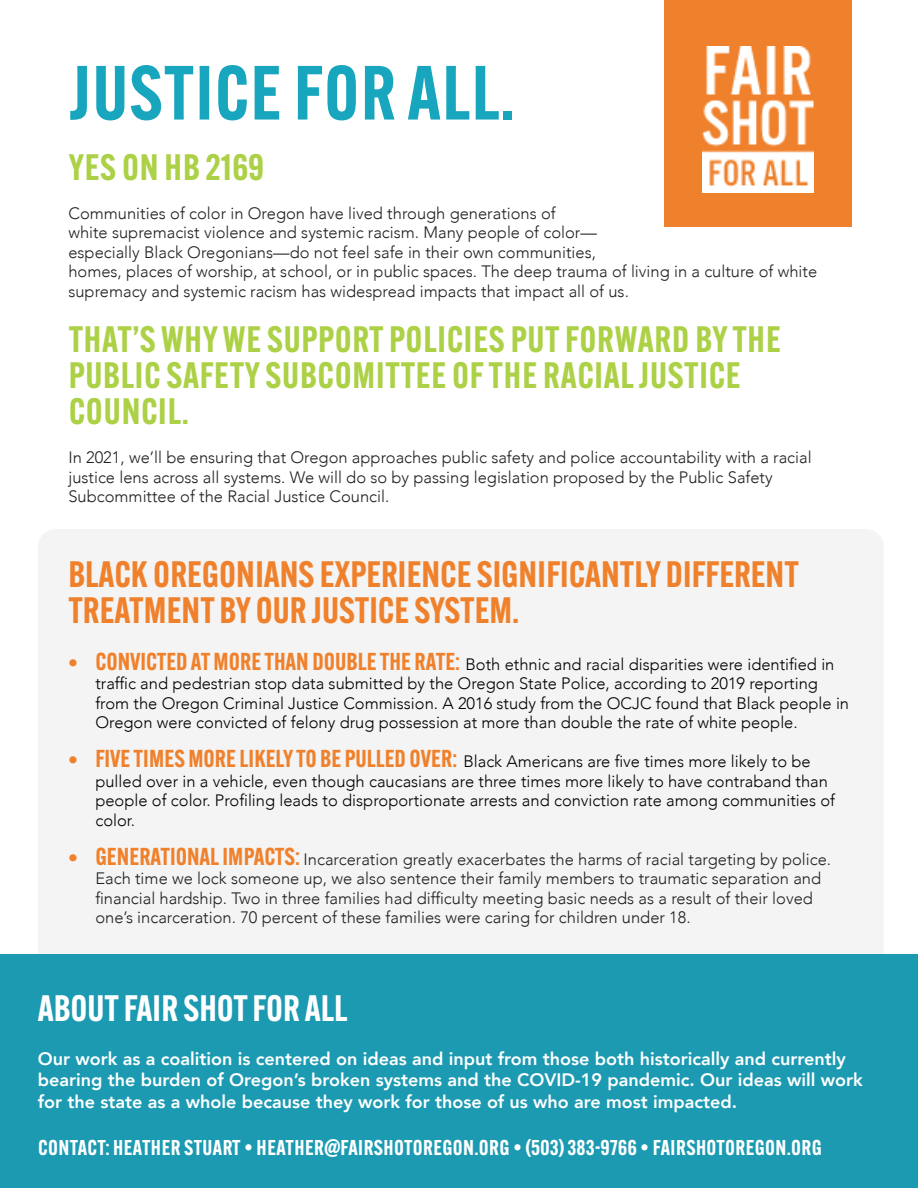
<style>
.page{position:relative;width:918px;height:1188px;background:#fff}
.page>*{position:absolute;margin:0;border:0;box-sizing:border-box;transform-origin:0 0}
.t1{font:600 75px "Alternate Gothic ATF";letter-spacing:.02em;color:#17a6bd}
.t2{font:600 36px/36px "Alternate Gothic ATF";letter-spacing:.02em;color:#acd146}
.t3{font:600 36px/36px "Alternate Gothic ATF";color:#f0812c}
.t4{font:600 36px "Alternate Gothic ATF";color:#fff}
.t5{font:600 21px "Alternate Gothic ATF";letter-spacing:.02em;color:#fff}
.t6{font:800 18px/21.6px "Avenir";color:#fff}
.t7{font:300 16.5px/19.5px "Avenir";color:#231f20}
.t8{font:300 16.5px/19.5px "Avenir";color:#000}
.s1{font-family:"Alternate Gothic ATF";font-weight:600;font-size:24px;color:#f0812c}
</style>
<div class="page">
<div style="left:38px;top:529px;width:846px;height:560px;background:#f4f4f4;border-radius:18px"></div>
<div style="left:664px;top:0;width:187px;height:227px;background:#f0812c"></div>
<div style="left:0;top:954px;width:918px;height:234px;background:#1b9ab2"></div>
<img style="left:702px;top:47px;width:112px;height:145px">
<p class="t1" style="left:69px;top:45px;width:448px">JUSTICE FOR ALL.</p>
<p class="t2" style="left:69px;top:148px;width:197px">YES ON HB 2169</p>
<p class="t7" style="left:68px;top:203px;width:750px">Communities of color in Oregon have lived through generations of<br>white supremacist violence and systemic racism. Many people of color—<br>especially Black Oregonians—do not feel safe in their own communities,<br>homes, places of worship, at school, or in public spaces. The deep trauma of living in a culture of white supremacy and systemic racism has widespread impacts that impact all of us.</p>
<p class="t2" style="left:69px;top:321px;width:714px">THAT’S WHY WE SUPPORT POLICIES PUT FORWARD BY THE<br>PUBLIC SAFETY SUBCOMITTEE OF THE RACIAL JUSTICE<br>COUNCIL.</p>
<p class="t7" style="left:68px;top:448px;width:745px">In 2021, we’ll be ensuring that Oregon approaches public safety and police accountability with a racial justice lens across all systems. We will do so by passing legislation proposed by the Public Safety<br>Subcommittee of the Racial Justice Council.</p>
<p class="t3" style="left:68px;top:556px;width:732px">BLACK OREGONIANS EXPERIENCE SIGNIFICANTLY DIFFERENT<br>TREATMENT BY OUR JUSTICE SYSTEM.</p>
<p class="t8" style="left:95px;top:654px;width:755px;text-indent:-27px"><span class="s1">• CONVICTED AT MORE THAN DOUBLE THE RATE:</span> Both ethnic and racial disparities were identified in traffic and pedestrian stop data submitted by the Oregon State Police, according to 2019 reporting from the Oregon Criminal Justice Commission. A 2016 study from the OCJC found that Black people in Oregon were convicted of felony drug possession at more than double the rate of white people.</p>
<p class="t8" style="left:95px;top:752px;width:741px;text-indent:-27px"><span class="s1">• FIVE TIMES MORE LIKELY TO BE PULLED OVER:</span> Black Americans are five times more likely to be pulled over in a vehicle, even though caucasians are three times more likely to have contraband than people of color. Profiling leads to disproportionate arrests and conviction rate among communities of color.</p>
<p class="t7" style="left:95px;top:849px;width:737px;text-indent:-27px"><span class="s1">• GENERATIONAL IMPACTS:</span> Incarceration greatly exacerbates the harms of racial targeting by police.<br>Each time we lock someone up, we also sentence their family members to traumatic separation and financial hardship. Two in three families had difficulty meeting basic needs as a result of their loved one’s incarceration. 70 percent of these families were caring for children under 18.</p>
<p class="t4" style="left:38px;top:986px;width:311px">ABOUT FAIR SHOT FOR ALL</p>
<p class="t6" style="left:38px;top:1048px;width:826px">Our work as a coalition is centered on ideas and input from those both historically and currently bearing the burden of Oregon’s broken systems and the COVID-19 pandemic. Our ideas will work for the state as a whole because they work for those of us who are most impacted.</p>
<p class="t5" style="left:38px;top:1134px;width:785px">CONTACT: HEATHER STUART • HEATHER@FAIRSHOTOREGON.ORG • (503) 383-9766 • FAIRSHOTOREGON.ORG</p>
</div>
